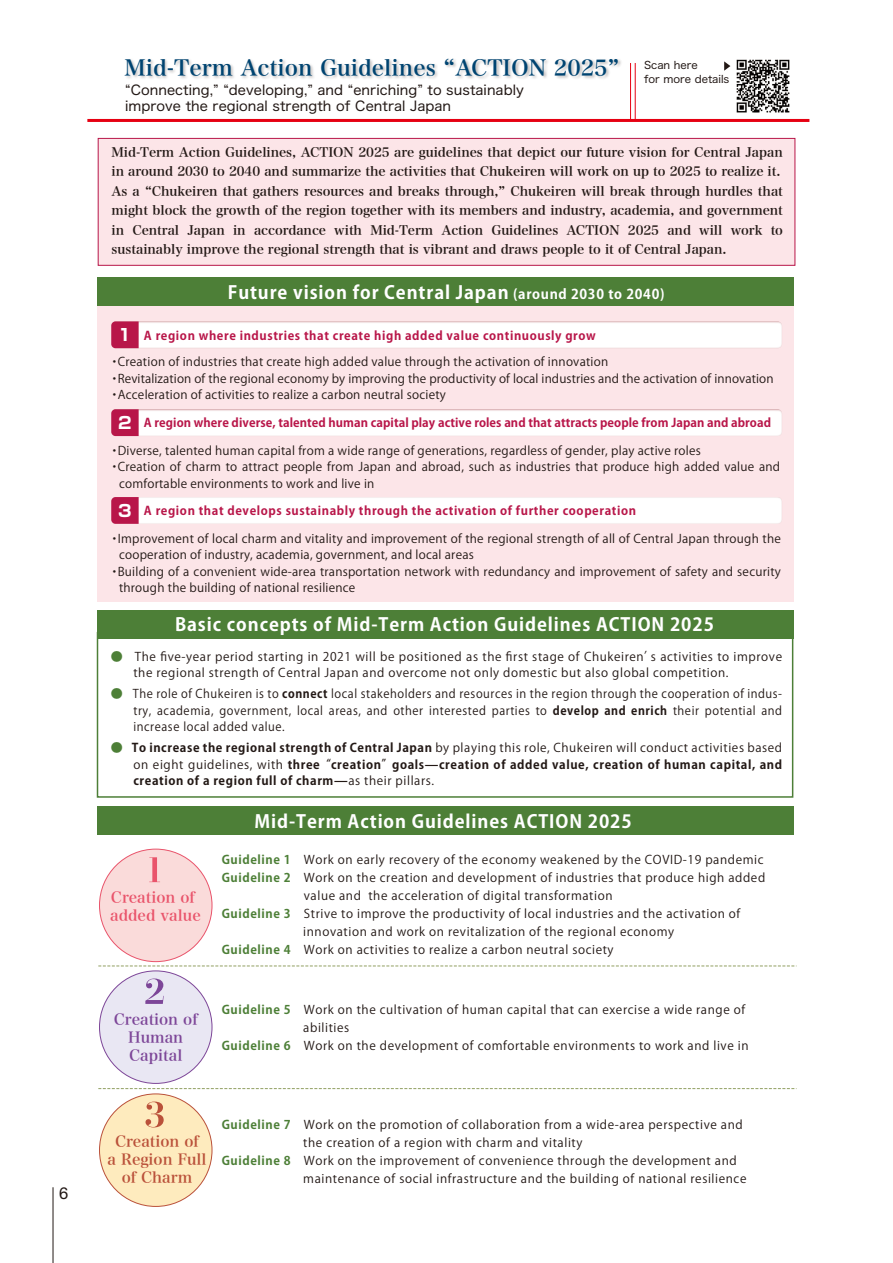
<style>
.page{position:relative;width:893px;height:1263px;background:#fff}
.page>*{position:absolute;margin:0;border:0;box-sizing:border-box;transform-origin:0 0}
.t1{font:21.75px "Hira Min Pro W6";letter-spacing:.005em;color:#004471}
.t2{font:700 18px "Koz Go Std";letter-spacing:.05em;color:#fff}
.t3{font:700 16.5px "Shin Go Pro";color:#fff}
.t4{font:16.5px "Helvetica Neue";color:#221815}
.t5{font:15px/18px "Hira Min Pro N W6";color:#ba513a;text-align:center}
.t6{font:15px/18px "Hira Min Pro N W6";color:#7d4698;text-align:center}
.t7{font:15px/18px "Hira Min Pro N W6";color:#e9546b}
.t8{font:13.5px/15.8px "Hiragino Sans W4";letter-spacing:.005em;color:#221815}
.t9{font:12.75px/19.5px "Hira Min Pro W6";letter-spacing:-.005em;color:#221815}
.t10{font:12px "Koz Go Pro";letter-spacing:.05em;color:#221815}
.t11{font:12px/16.5px "Koz Go Pro";letter-spacing:.02em;color:#221815}
.t12{font:700 12px/16.5px "Koz Go Std";letter-spacing:.05em;color:#221815;text-align:justify}
.t13{font:12px/16.5px "Koz Go Std";letter-spacing:.05em;color:#221815;text-align:justify;scale:.95 1}
.t14{font:12px/16.5px "Koz Go Std";letter-spacing:.05em;color:#221815}
.t15{font:700 12px "Koz Go Pro";letter-spacing:.05em;color:#b81649}
.t16{font:700 12px "Koz Go Pro";letter-spacing:.005em;color:#b81649}
.t17{font:10.5px/13.5px "Hiragino Sans W4";color:#221815}
.s1{font-size:13.5px}
.s2{color:#4d7f37}
.s3{font-weight:700}
.s4{font-weight:400;color:#4d7f37}
.s5{font-weight:400}
.s6{font-weight:700;color:#4d7f37}
</style>
<div class="page">
<div style="left:98px;top:138px;width:697px;height:128px;background:#fce5e8;border:1px solid #b81649"></div>
<div style="left:97px;top:298px;width:697px;height:304px;background:#fce5e8"></div>
<img style="left:736px;top:59px;width:54px;height:54px">
<svg style="left:724px;top:61px;width:6px;height:10px"></svg>
<img style="left:127px;top:59px;width:494px;height:20px">
<hr style="left:87px;top:119px;width:722px;height:3px;background:#e60012">
<hr style="left:630px;top:63px;width:1px;height:57px;background:#e60012">
<hr style="left:635px;top:63px;width:1px;height:57px;background:#e60012">
<div style="left:111px;top:321px;width:671px;height:27px;background:#fff;border-radius:4px"></div>
<div style="left:97px;top:610px;width:696px;height:28px;background:#4d7f37"></div>
<div style="left:97px;top:632px;width:696px;height:166px;border:2px solid #4d7f37"></div>
<div style="left:97px;top:278px;width:696px;height:28px;background:#4d7f37"></div>
<div style="left:97px;top:807px;width:696px;height:28px;background:#4d7f37"></div>
<div style="left:100px;top:849px;width:112px;height:113px;background:#fadbda;border-radius:50%"></div>
<svg style="left:149px;top:857px;width:11px;height:25px"></svg>
<div style="left:100px;top:971px;width:112px;height:112px;background:#e9e7f3;border-radius:50%"></div>
<svg style="left:145px;top:978px;width:19px;height:26px"></svg>
<div style="left:100px;top:1094px;width:112px;height:112px;background:#feebbe;border-radius:50%"></div>
<svg style="left:146px;top:1101px;width:18px;height:26px"></svg>
<svg style="left:98px;top:965px;width:697px;height:1px"></svg>
<svg style="left:98px;top:1088px;width:698px;height:1px"></svg>
<div style="left:111px;top:409px;width:671px;height:27px;background:#fff;border-radius:4px"></div>
<div style="left:111px;top:497px;width:671px;height:27px;background:#fff;border-radius:4px"></div>
<svg style="left:111px;top:321px;width:28px;height:27px"></svg>
<svg style="left:111px;top:409px;width:28px;height:27px"></svg>
<svg style="left:111px;top:497px;width:28px;height:27px"></svg>
<hr style="left:53px;top:1187px;width:1px;height:76px;background:#221815">
<h3 class="t4" style="left:59px;top:1183px;width:11px">6</h3>
<h1 class="t1" style="left:124px;top:48px;width:496px">Mid-Term Action Guidelines “ACTION 2025”</h1>
<p class="t8" style="left:125px;top:81px;width:400px">“Connecting,” “developing,” and “enriching” to sustainably improve the regional strength of Central Japan</p>
<p class="t9" style="left:112px;top:141px;width:673px">Mid-Term Action Guidelines, ACTION 2025 are guidelines that depict our future vision for Central Japan in around 2030 to 2040 and summarize the activities that Chukeiren will work on up to 2025 to realize it.<br>As a “Chukeiren that gathers resources and breaks through,” Chukeiren will break through hurdles that might block the growth of the region together with its members and industry, academia, and government in Central Japan in accordance with Mid-Term Action Guidelines ACTION 2025 and will work to sustainably improve the regional strength that is vibrant and draws people to it of Central Japan.</p>
<p class="t17" style="left:644px;top:58px;width:87px">Scan here<br>for more details</p>
<h2 class="t2" style="left:228px;top:280px;width:438px">Future vision for Central Japan <span class="s1">(around 2030 to 2040)</span></h2>
<h3 class="t3" style="left:116px;top:322px;width:18px">１</h3>
<p class="t15" style="left:144px;top:327px;width:453px">A region where industries that create high added value continuously grow</p>
<p class="t11" style="left:109px;top:354px;width:667px">・Creation of industries that create high added value through the activation of innovation<br>・Revitalization of the regional economy by improving the productivity of local industries and the activation of innovation・Acceleration of activities to realize a carbon neutral society</p>
<p class="t16" style="left:144px;top:415px;width:629px">A region where diverse, talented human capital play active roles and that attracts people from Japan and abroad</p>
<p class="t11" style="left:109px;top:443px;width:594px">・Diverse, talented human capital from a wide range of generations, regardless of gender, play active roles</p>
<p class="t11" style="left:109px;top:459px;width:673px">・Creation of charm to attract people from Japan and abroad, such as industries that produce high added value and</p>
<p class="t11" style="left:119px;top:476px;width:257px">comfortable environments to work and live in</p>
<p class="t15" style="left:144px;top:503px;width:494px">A region that develops sustainably through the activation of further cooperation</p>
<p class="t11" style="left:109px;top:531px;width:674px">・Improvement of local charm and vitality and improvement of the regional strength of all of Central Japan through the</p>
<p class="t11" style="left:119px;top:547px;width:356px">cooperation of industry, academia, government, and local areas</p>
<p class="t11" style="left:109px;top:564px;width:674px">・Building of a convenient wide-area transportation network with redundancy and improvement of safety and security</p>
<p class="t11" style="left:119px;top:580px;width:238px">through the building of national resilience</p>
<h3 class="t3" style="left:118px;top:409px;width:15px">2</h3>
<h3 class="t3" style="left:118px;top:498px;width:15px">3</h3>
<h2 class="t2" style="left:175px;top:613px;width:540px">Basic concepts of Mid-Term Action Guidelines ACTION 2025</h2>
<p class="t14" style="left:133px;top:649px;width:650px;text-indent:-22px"><span class="s2">●</span> The five-year period starting in 2021 will be positioned as the first stage of Chukeiren’s activities to improve the regional strength of Central Japan and overcome not only domestic but also global competition.</p>
<p class="t13" style="left:133px;top:686px;width:684px;text-indent:-23px"><span class="s2">●</span> The role of Chukeiren is to <span class="s3">connect</span> local stakeholders and resources in the region through the cooperation of indus&shy;try, academia, government, local areas, and other interested parties to <span class="s3">develop and enrich</span> their potential and increase local added value.</p>
<p class="t12" style="left:133px;top:740px;width:650px;text-indent:-22px"><span class="s4">●</span> To increase the regional strength of Central Japan <span class="s5">by playing this role, Chukeiren will conduct activities based on eight guidelines, with</span> three “creation”goals̶creation of added value, creation of human capital, and creation of a region full of charm̶<span class="s5">as their pillars.</span></p>
<p class="t7" style="left:110px;top:887px;width:92px">Creation of added value</p>
<p class="t6" style="left:114px;top:1009px;width:86px">Creation of<br>Human<br>Capital</p>
<h2 class="t2" style="left:255px;top:810px;width:379px">Mid-Term Action Guidelines ACTION 2025</h2>
<p class="t10" style="left:222px;top:852px;width:543px"><span class="s6">Guideline 1</span>　Work on early recovery of the economy weakened by the COVID-19 pandemic</p>
<p class="t10" style="left:222px;top:870px;width:545px"><span class="s6">Guideline 2</span>　Work on the creation and development of industries that produce high added</p>
<p class="t10" style="left:304px;top:888px;width:310px">value and the acceleration of digital transformation</p>
<p class="t10" style="left:222px;top:906px;width:520px"><span class="s6">Guideline 3</span>　Strive to improve the productivity of local industries and the activation of</p>
<p class="t10" style="left:303px;top:924px;width:372px">innovation and work on revitalization of the regional economy</p>
<p class="t10" style="left:222px;top:942px;width:393px"><span class="s6">Guideline 4</span>　Work on activities to realize a carbon neutral society</p>
<p class="t10" style="left:222px;top:1002px;width:525px"><span class="s6">Guideline 5</span>　Work on the cultivation of human capital that can exercise a wide range of</p>
<p class="t10" style="left:303px;top:1020px;width:48px">abilities</p>
<p class="t10" style="left:222px;top:1038px;width:528px"><span class="s6">Guideline 6</span>　Work on the development of comfortable environments to work and live in</p>
<p class="t5" style="left:108px;top:1131px;width:100px">Creation of<br>a Region Full of Charm</p>
<p class="t10" style="left:222px;top:1116px;width:522px"><span class="s6">Guideline 7</span>　Work on the promotion of collaboration from a wide-area perspective and</p>
<p class="t10" style="left:303px;top:1134px;width:281px">the creation of a region with charm and vitality</p>
<p class="t10" style="left:222px;top:1152px;width:516px"><span class="s6">Guideline 8</span>　Work on the improvement of convenience through the development and</p>
<p class="t10" style="left:303px;top:1170px;width:445px">maintenance of social infrastructure and the building of national resilience</p>
</div>
